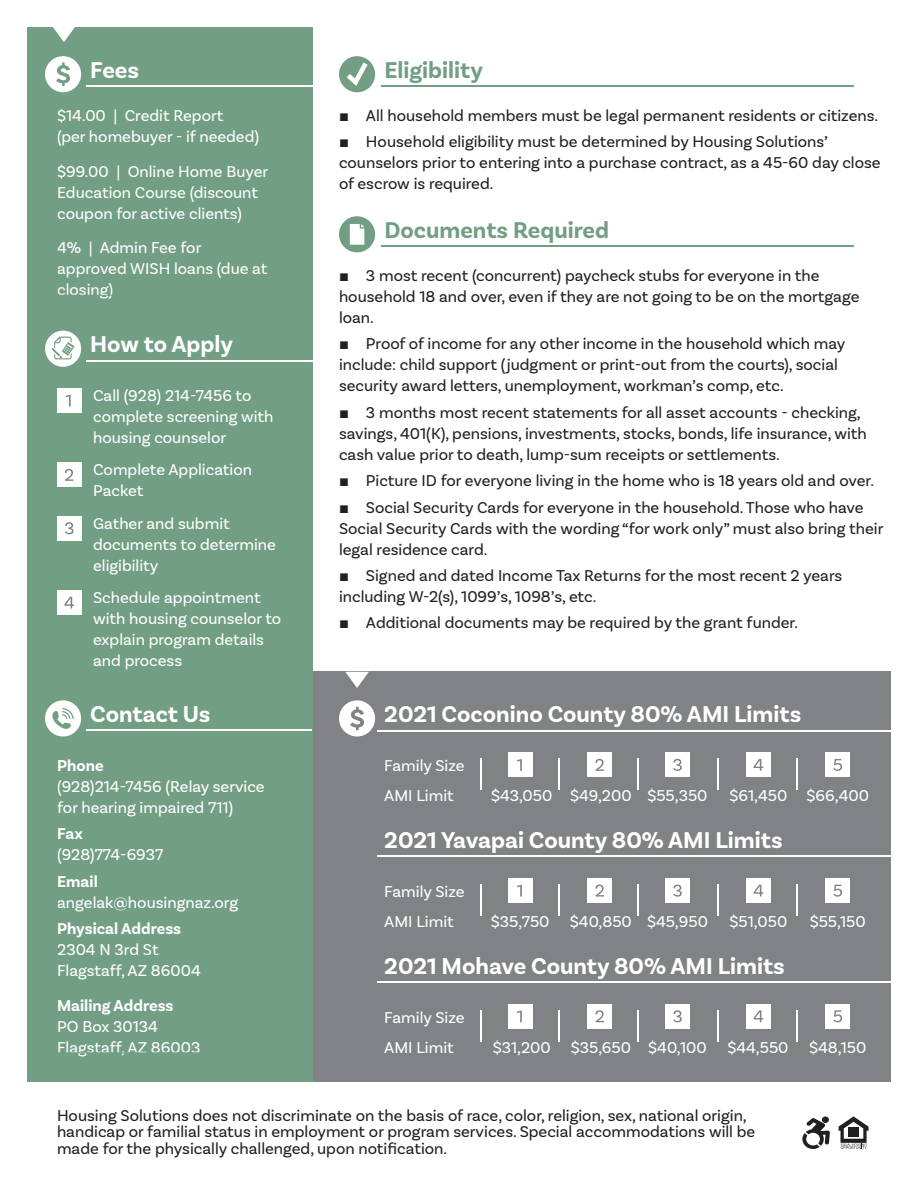
<style>
.page{position:relative;width:918px;height:1188px;background:#fff}
.page>*{position:absolute;margin:0;border:0;box-sizing:border-box;transform-origin:0 0}
.t1{font:700 24px "Basic Sans";color:#fff}
.t2{font:700 24px "Basic Sans";color:#729f84}
.t3{font:16.5px/21px "Basic Sans";color:#231f20}
.t4{font:16.5px/21px "Basic Sans";color:#fff}
.t5{font:700 16.5px "Basic Sans";color:#fff}
.s1{font-family:"Arial"}
</style>
<div class="page">
<div style="left:312px;top:672px;width:579px;height:410px;background:#808285"></div>
<div style="left:27px;top:27px;width:285px;height:1055px;background:#729f84"></div>
<div style="left:45px;top:56px;width:36px;height:36px;background:#fff;border-radius:50%"></div>
<svg style="left:56px;top:63px;width:14px;height:23px"></svg>
<hr style="left:87px;top:85px;width:226px;height:2px;background:#fff">
<div style="left:57px;top:388px;width:24px;height:25px;background:#fff"></div>
<svg style="left:66px;top:395px;width:5px;height:12px"></svg>
<div style="left:57px;top:463px;width:24px;height:24px;background:#fff"></div>
<svg style="left:65px;top:469px;width:8px;height:12px"></svg>
<div style="left:57px;top:516px;width:24px;height:25px;background:#fff"></div>
<svg style="left:65px;top:522px;width:9px;height:12px"></svg>
<div style="left:57px;top:591px;width:24px;height:24px;background:#fff"></div>
<svg style="left:64px;top:597px;width:10px;height:12px"></svg>
<div style="left:45px;top:331px;width:36px;height:36px;background:#fff;border-radius:50%"></div>
<svg style="left:54px;top:337px;width:20px;height:22px"></svg>
<hr style="left:87px;top:360px;width:226px;height:1px;background:#fff">
<div style="left:339px;top:56px;width:36px;height:36px;background:#729f84;border-radius:50%"></div>
<hr style="left:381px;top:86px;width:473px;height:1px;background:#729f84">
<svg style="left:342px;top:57px;width:30px;height:33px"></svg>
<svg style="left:53px;top:27px;width:22px;height:15px"></svg>
<svg style="left:839px;top:1116px;width:30px;height:33px"></svg>
<div style="left:848px;top:1132px;width:11px;height:5px;background:#231f20"></div>
<div style="left:848px;top:1127px;width:11px;height:5px;background:#231f20"></div>
<div style="left:822px;top:1117px;width:7px;height:6px;background:#231f20;border-radius:50%"></div>
<svg style="left:802px;top:1118px;width:28px;height:31px"></svg>
<div style="left:339px;top:216px;width:36px;height:36px;background:#729f84;border-radius:50%"></div>
<svg style="left:350px;top:224px;width:14px;height:21px"></svg>
<hr style="left:381px;top:245px;width:473px;height:2px;background:#729f84">
<div style="left:339px;top:700px;width:36px;height:37px;background:#fff;border-radius:50%"></div>
<svg style="left:350px;top:707px;width:14px;height:23px"></svg>
<hr style="left:377px;top:730px;width:515px;height:1px;background:#fff">
<div style="left:508px;top:753px;width:25px;height:24px;background:#fff"></div>
<svg style="left:517px;top:759px;width:5px;height:12px"></svg>
<div style="left:588px;top:753px;width:24px;height:24px;background:#fff"></div>
<svg style="left:596px;top:759px;width:8px;height:12px"></svg>
<div style="left:665px;top:753px;width:25px;height:24px;background:#fff"></div>
<svg style="left:673px;top:759px;width:9px;height:12px"></svg>
<div style="left:746px;top:753px;width:25px;height:24px;background:#fff"></div>
<svg style="left:754px;top:759px;width:9px;height:12px"></svg>
<div style="left:826px;top:753px;width:24px;height:24px;background:#fff"></div>
<svg style="left:833px;top:759px;width:9px;height:12px"></svg>
<hr style="left:558px;top:758px;width:2px;height:32px;background:#fff">
<hr style="left:637px;top:758px;width:2px;height:32px;background:#fff">
<hr style="left:718px;top:758px;width:1px;height:32px;background:#fff">
<hr style="left:796px;top:758px;width:1px;height:32px;background:#fff">
<hr style="left:481px;top:758px;width:1px;height:32px;background:#fff">
<svg style="left:345px;top:672px;width:24px;height:16px"></svg>
<hr style="left:377px;top:856px;width:515px;height:1px;background:#fff">
<div style="left:508px;top:878px;width:25px;height:25px;background:#fff"></div>
<svg style="left:517px;top:885px;width:5px;height:12px"></svg>
<div style="left:588px;top:878px;width:24px;height:25px;background:#fff"></div>
<svg style="left:596px;top:885px;width:8px;height:12px"></svg>
<div style="left:665px;top:878px;width:25px;height:25px;background:#fff"></div>
<svg style="left:673px;top:885px;width:9px;height:12px"></svg>
<div style="left:746px;top:878px;width:25px;height:25px;background:#fff"></div>
<svg style="left:754px;top:885px;width:9px;height:12px"></svg>
<div style="left:826px;top:878px;width:24px;height:25px;background:#fff"></div>
<svg style="left:833px;top:885px;width:9px;height:12px"></svg>
<hr style="left:558px;top:884px;width:2px;height:32px;background:#fff">
<hr style="left:637px;top:884px;width:2px;height:32px;background:#fff">
<hr style="left:718px;top:884px;width:1px;height:32px;background:#fff">
<hr style="left:796px;top:884px;width:1px;height:32px;background:#fff">
<hr style="left:481px;top:884px;width:1px;height:32px;background:#fff">
<hr style="left:377px;top:981px;width:515px;height:2px;background:#fff">
<div style="left:508px;top:1004px;width:25px;height:25px;background:#fff"></div>
<svg style="left:517px;top:1010px;width:5px;height:12px"></svg>
<div style="left:588px;top:1004px;width:24px;height:25px;background:#fff"></div>
<svg style="left:596px;top:1010px;width:8px;height:12px"></svg>
<div style="left:665px;top:1004px;width:25px;height:25px;background:#fff"></div>
<svg style="left:673px;top:1010px;width:9px;height:12px"></svg>
<div style="left:746px;top:1004px;width:25px;height:25px;background:#fff"></div>
<svg style="left:754px;top:1010px;width:9px;height:12px"></svg>
<div style="left:826px;top:1004px;width:24px;height:25px;background:#fff"></div>
<svg style="left:833px;top:1010px;width:9px;height:12px"></svg>
<hr style="left:558px;top:1010px;width:2px;height:31px;background:#fff">
<hr style="left:637px;top:1010px;width:2px;height:31px;background:#fff">
<hr style="left:718px;top:1010px;width:1px;height:31px;background:#fff">
<hr style="left:796px;top:1010px;width:1px;height:31px;background:#fff">
<hr style="left:481px;top:1010px;width:1px;height:31px;background:#fff">
<div style="left:45px;top:700px;width:36px;height:37px;background:#fff;border-radius:50%"></div>
<svg style="left:52px;top:708px;width:22px;height:21px"></svg>
<hr style="left:87px;top:730px;width:225px;height:1px;background:#fff">
<h1 class="t1" style="left:90px;top:55px;width:50px">Fees</h1>
<p class="t4" style="left:57px;top:105px;width:204px">$14.00 | Credit Report<br>(per homebuyer - if needed)</p>
<p class="t4" style="left:57px;top:160px;width:213px">$99.00 | Online Home Buyer<br>Education Course (discount coupon for active clients)</p>
<p class="t4" style="left:57px;top:237px;width:212px">4% | Admin Fee for approved WISH loans (due at closing)</p>
<h1 class="t1" style="left:90px;top:330px;width:144px">How to Apply</h1>
<p class="t4" style="left:93px;top:385px;width:182px">Call (928) 214-7456 to complete screening with housing counselor</p>
<p class="t4" style="left:93px;top:459px;width:160px">Complete Application<br>Packet</p>
<p class="t4" style="left:93px;top:512px;width:184px">Gather and submit documents to determine eligibility</p>
<p class="t4" style="left:93px;top:587px;width:190px">Schedule appointment with housing counselor to explain program details and process</p>
<h1 class="t1" style="left:90px;top:700px;width:122px">Contact Us</h1>
<p class="t5" style="left:57px;top:755px;width:48px">Phone</p>
<p class="t4" style="left:57px;top:776px;width:209px">(928)214-7456 (Relay service for hearing impaired 711)</p>
<p class="t5" style="left:57px;top:824px;width:27px">Fax</p>
<p class="t4" style="left:57px;top:844px;width:108px">(928)774-6937</p>
<p class="t5" style="left:57px;top:871px;width:42px">Email</p>
<p class="t4" style="left:57px;top:892px;width:183px">angelak@housingnaz.org</p>
<p class="t5" style="left:57px;top:919px;width:126px">Physical Address</p>
<p class="t4" style="left:57px;top:939px;width:145px">2304 N 3rd St<br>Flagstaff, AZ 86004</p>
<p class="t5" style="left:57px;top:995px;width:118px">Mailing Address</p>
<p class="t4" style="left:57px;top:1015px;width:145px">PO Box 30134<br>Flagstaff, AZ 86003</p>
<h1 class="t2" style="left:384px;top:56px;width:100px">Eligibility</h1>
<p class="t3" style="left:339px;top:105px;width:541px"><span class="s1">■</span> All household members must be legal permanent residents or citizens.</p>
<p class="t3" style="left:339px;top:131px;width:543px"><span class="s1">■</span> Household eligibility must be determined by Housing Solutions’ counselors prior to entering into a purchase contract, as a 45-60 day close of escrow is required.</p>
<h1 class="t2" style="left:384px;top:216px;width:226px">Documents Required</h1>
<p class="t3" style="left:339px;top:265px;width:522px"><span class="s1">■</span> 3 most recent (concurrent) paycheck stubs for everyone in the household 18 and over, even if they are not going to be on the mortgage loan.</p>
<p class="t3" style="left:339px;top:333px;width:508px"><span class="s1">■</span> Proof of income for any other income in the household which may include: child support (judgment or print-out from the courts), social security award letters, unemployment, workman’s comp, etc.</p>
<p class="t3" style="left:339px;top:402px;width:529px"><span class="s1">■</span> 3 months most recent statements for all asset accounts - checking, savings, 401(K), pensions, investments, stocks, bonds, life insurance, with cash value prior to death, lump-sum receipts or settlements.</p>
<p class="t3" style="left:339px;top:470px;width:537px"><span class="s1">■</span> Picture ID for everyone living in the home who is 18 years old and over.</p>
<p class="t3" style="left:339px;top:496px;width:546px"><span class="s1">■</span> Social Security Cards for everyone in the household. Those who have<br>Social Security Cards with the wording “for work only” must also bring their legal residence card.</p>
<p class="t3" style="left:339px;top:565px;width:505px"><span class="s1">■</span> Signed and dated Income Tax Returns for the most recent 2 years including W-2(s), 1099’s, 1098’s, etc.</p>
<p class="t3" style="left:339px;top:612px;width:461px"><span class="s1">■</span> Additional documents may be required by the grant funder.</p>
<h1 class="t1" style="left:384px;top:700px;width:418px">2021 Coconino County 80% AMI Limits</h1>
<p class="t4" style="left:384px;top:750px;width:82px;line-height:30.3px">Family Size<br>AMI Limit</p>
<p class="t4" style="left:491px;top:785px;width:218px">$43,050 $49,200 $55,350</p>
<p class="t4" style="left:729px;top:785px;width:141px">$61,450 $66,400</p>
<h1 class="t1" style="left:384px;top:825px;width:400px">2021 Yavapai County 80% AMI Limits</h1>
<p class="t4" style="left:384px;top:876px;width:82px;line-height:30.3px">Family Size<br>AMI Limit</p>
<p class="t4" style="left:491px;top:911px;width:219px">$35,750 $40,850 $45,950</p>
<p class="t4" style="left:730px;top:911px;width:59px">$51,050</p>
<p class="t4" style="left:810px;top:911px;width:58px">$55,150</p>
<h1 class="t1" style="left:384px;top:951px;width:402px">2021 Mohave County 80% AMI Limits</h1>
<p class="t4" style="left:384px;top:1002px;width:82px;line-height:30.3px">Family Size<br>AMI Limit</p>
<p class="t4" style="left:493px;top:1037px;width:216px">$31,200 $35,650 $40,100</p>
<p class="t4" style="left:727px;top:1037px;width:140px">$44,550 $48,150</p>
<p class="t3" style="left:57px;top:1107px;width:700px;line-height:16.5px">Housing Solutions does not discriminate on the basis of race, color, religion, sex, national origin, handicap or familial status in employment or program services. Special accommodations will be made for the physically challenged, upon notification.</p>
</div>
